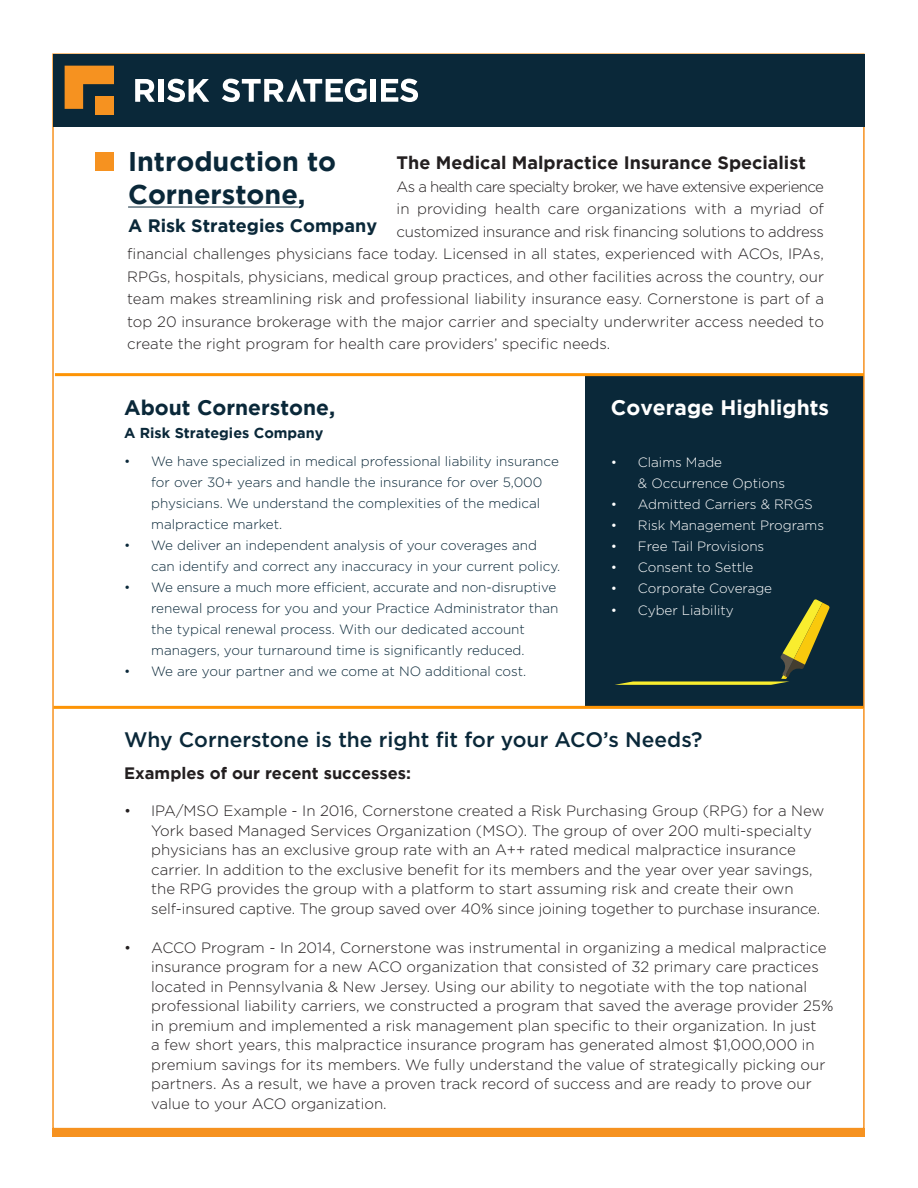
<style>
.page{position:relative;width:918px;height:1188px;background:#fff}
.page>*{position:absolute;margin:0;border:0;box-sizing:border-box;transform-origin:0 0}
.t1{font:700 27px/32.4px "Gotham";color:#0a2839}
.t2{font:500 21px "Gotham";color:#0a2839}
.t3{font:700 21px "Gotham";color:#fff}
.t4{font:700 21px "Gotham";color:#0a2839}
.t5{font:700 18px "Gotham";color:#231f20}
.t6{font:700 18px "Gotham";color:#0a2839}
.t7{font:700 16.5px "Gotham";color:#231f20}
.t8{font:300 15px/19.5px "Gotham";color:#231f20}
.t9{font:300 15px "Gotham";letter-spacing:-.04em;color:#231f20}
.t10{font:300 15px "Gotham";letter-spacing:-.02em;color:#231f20}
.t11{font:700 14.4px "Gotham";color:#0a2839}
.t12{font:300 13.5px/21px "Gotham";color:#0a2839}
.t13{font:300 13.5px/21px "Gotham";color:#fff}
.s1{font-size:21.6px}
</style>
<div class="page">
<div style="left:585px;top:376px;width:279px;height:331px;background:#0a2839"></div>
<div style="left:53px;top:54px;width:812px;height:72px;background:#0a2839"></div>
<hr style="left:53px;top:706px;width:810px;height:3px;background:#fd9405">
<div style="left:52px;top:1129px;width:813px;height:8px;background:#f69220"></div>
<hr style="left:128px;top:207px;width:170px;height:1px;background:#0a2839">
<div style="left:96px;top:152px;width:18px;height:18px;background:#f69220"></div>
<hr style="left:55px;top:373px;width:809px;height:3px;background:#fd9405">
<svg style="left:135px;top:79px;width:20px;height:23px"></svg>
<div style="left:158px;top:79px;width:5px;height:23px;background:#fff"></div>
<svg style="left:167px;top:79px;width:42px;height:23px"></svg>
<div style="left:371px;top:79px;width:5px;height:23px;background:#fff"></div>
<svg style="left:381px;top:79px;width:37px;height:23px"></svg>
<svg style="left:222px;top:79px;width:145px;height:23px"></svg>
<svg style="left:65px;top:66px;width:49px;height:43px"></svg>
<div style="left:95px;top:97px;width:19px;height:18px;background:#f69220"></div>
<svg style="left:615px;top:599px;width:214px;height:86px"></svg>
<p class="t1" style="left:128px;top:145px;width:210px">Introduction to<br>Cornerstone,</p>
<p class="t6" style="left:128px;top:215px;width:251px">A Risk Strategies Company</p>
<p class="t5" style="left:397px;top:153px;width:411px">The Medical Malpractice Insurance Specialist</p>
<p class="t9" style="left:397px;top:177px;width:429px">As a health care specialty broker, we have extensive experience</p>
<p class="t8" style="left:397px;top:199px;width:429px">in providing health care organizations with a myriad of</p>
<p class="t10" style="left:397px;top:222px;width:429px">customized insurance and risk financing solutions to address</p>
<p class="t8" style="left:127px;top:244px;width:698px">financial challenges physicians face today. Licensed in all states, experienced with ACOs, IPAs,</p>
<p class="t8" style="left:127px;top:266px;width:698px">RPGs, hospitals, physicians, medical group practices, and other facilities across the country, our</p>
<p class="t8" style="left:127px;top:289px;width:698px">team makes streamlining risk and professional liability insurance easy. Cornerstone is part of a</p>
<p class="t8" style="left:127px;top:311px;width:698px">top 20 insurance brokerage with the major carrier and specialty underwriter access needed to</p>
<p class="t8" style="left:127px;top:334px;width:485px">create the right program for health care providers’ specific needs.</p>
<p class="t4" style="left:124px;top:395px;width:213px">About Cornerstone<span class="s1">,</span></p>
<p class="t11" style="left:124px;top:424px;width:201px">A Risk Strategies Company</p>
<p class="t12" style="left:151px;top:451px;width:409px;text-indent:-27px">• We have specialized in medical professional liability insurance for over 30+ years and handle the insurance for over 5,000 physicians. We understand the complexities of the medical malpractice market.</p>
<p class="t12" style="left:151px;top:535px;width:411px;text-indent:-27px">• We deliver an independent analysis of your coverages and can identify and correct any inaccuracy in your current policy.</p>
<p class="t12" style="left:151px;top:577px;width:409px;text-indent:-27px">• We ensure a much more efficient, accurate and non-disruptive renewal process for you and your Practice Administrator than the typical renewal process. With our dedicated account managers, your turnaround time is significantly reduced.</p>
<p class="t12" style="left:124px;top:661px;width:404px">• We are your partner and we come at NO additional cost.</p>
<p class="t3" style="left:611px;top:395px;width:220px">Coverage Highlights</p>
<p class="t13" style="left:638px;top:452px;width:149px;text-indent:-27px">• Claims Made<br>&amp; Occurrence Options</p>
<p class="t13" style="left:611px;top:494px;width:203px">• Admitted Carriers &amp; RRGS</p>
<p class="t13" style="left:611px;top:515px;width:215px">• Risk Management Programs</p>
<p class="t13" style="left:611px;top:536px;width:155px">• Free Tail Provisions</p>
<p class="t13" style="left:611px;top:557px;width:144px">• Consent to Settle</p>
<p class="t13" style="left:611px;top:578px;width:163px">• Corporate Coverage</p>
<p class="t13" style="left:611px;top:599px;width:124px">• Cyber Liability</p>
<p class="t2" style="left:124px;top:726px;width:580px">Why Cornerstone is the right fit for your ACO’s Needs?</p>
<p class="t7" style="left:124px;top:763px;width:288px">Examples of our recent successes:</p>
<p class="t8" style="left:151px;top:801px;width:675px;text-indent:-27px">• IPA/MSO Example - In 2016, Cornerstone created a Risk Purchasing Group (RPG) for a New York based Managed Services Organization (MSO). The group of over 200 multi-specialty physicians has an exclusive group rate with an A++ rated medical malpractice insurance carrier. In addition to the exclusive benefit for its members and the year over year savings, the RPG provides the group with a platform to start assuming risk and create their own self-insured captive. The group saved over 40% since joining together to purchase insurance.</p>
<p class="t8" style="left:151px;top:937px;width:684px;text-indent:-27px">• ACCO Program - In 2014, Cornerstone was instrumental in organizing a medical malpractice insurance program for a new ACO organization that consisted of 32 primary care practices located in Pennsylvania &amp; New Jersey. Using our ability to negotiate with the top national professional liability carriers, we constructed a program that saved the average provider 25% in premium and implemented a risk management plan specific to their organization. In just<br>a few short years, this malpractice insurance program has generated almost $1,000,000 in premium savings for its members. We fully understand the value of strategically picking our partners. As a result, we have a proven track record of success and are ready to prove our value to your ACO organization.</p>
</div>
